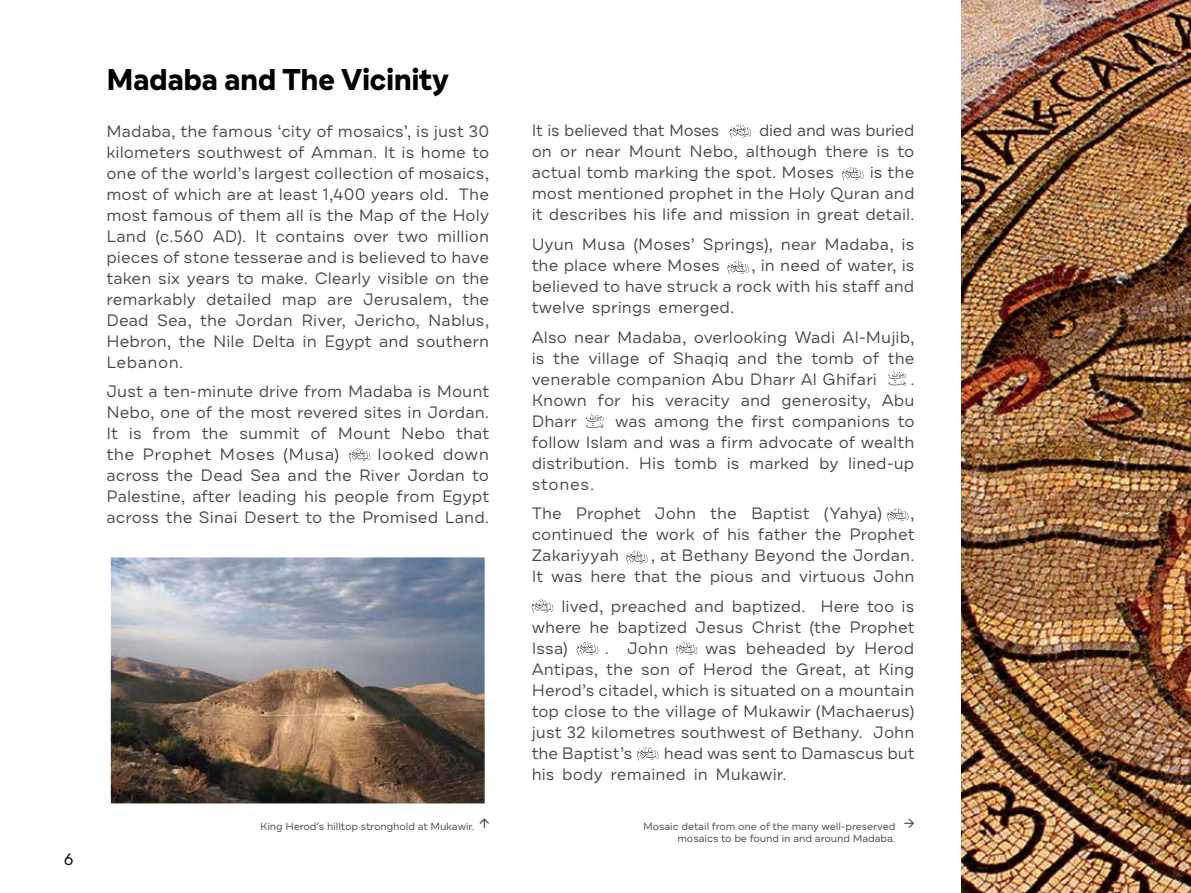
<style>
.page{position:relative;width:1191px;height:893px;background:#fff}
.page>*{position:absolute;margin:0;border:0;box-sizing:border-box;transform-origin:0 0}
.t1{font:700 30px "Draft B";letter-spacing:-.02em;color:#000}
.t2{font:16.5px/21px "Draft B";letter-spacing:.005em;color:#48484a;text-align:justify}
.t3{font:16.5px "Draft B";letter-spacing:-.015em;color:#48484a}
.t4{font:16.5px "Draft B";color:#000}
.t5{font:10.5px/12.6px "Draft B";letter-spacing:-.01em;color:#48484a;text-align:right}
</style>
<div class="page">
<img style="left:961px;top:0;width:230px;height:893px">
<img style="left:111px;top:558px;width:373px;height:245px">
<div style="left:106px;top:553px;width:383px;height:255px;border:4px solid #fff"></div>
<svg style="left:349px;top:448px;width:21px;height:14px"></svg>
<svg style="left:729px;top:124px;width:22px;height:14px"></svg>
<svg style="left:727px;top:260px;width:22px;height:15px"></svg>
<svg style="left:842px;top:166px;width:21px;height:15px"></svg>
<svg style="left:887px;top:508px;width:21px;height:14px"></svg>
<svg style="left:626px;top:550px;width:21px;height:14px"></svg>
<svg style="left:531px;top:599px;width:22px;height:14px"></svg>
<svg style="left:576px;top:641px;width:22px;height:15px"></svg>
<svg style="left:888px;top:370px;width:18px;height:16px"></svg>
<svg style="left:586px;top:413px;width:18px;height:16px"></svg>
<svg style="left:675px;top:641px;width:22px;height:15px"></svg>
<svg style="left:637px;top:746px;width:21px;height:15px"></svg>
<h1 class="t1" style="left:106px;top:60px;width:344px">Madaba and The Vicinity</h1>
<p class="t2" style="left:106px;top:120px;width:384px">Madaba, the famous ‘city of mosaics’, is just 30 kilometers southwest of Amman. It is home to one of the world’s largest collection of mosaics, most of which are at least 1,400 years old. The most famous of them all is the Map of the Holy Land (c.560 AD). It contains over two million pieces of stone tesserae and is believed to have taken six years to make. Clearly visible on the remarkably detailed map are Jerusalem, the Dead Sea, the Jordan River, Jericho, Nablus, Hebron, the Nile Delta in Egypt and southern Lebanon.</p>
<p class="t2" style="left:106px;top:381px;width:384px">Just a ten-minute drive from Madaba is Mount Nebo, one of the most revered sites in Jordan.<br>It is from the summit of Mount Nebo that the Prophet Moses (Musa)</p>
<p class="t2" style="left:106px;top:444px;width:384px;text-indent:271px">looked down across the Dead Sea and the River Jordan to Palestine, after leading his people from Egypt across the Sinai Desert to the Promised Land.</p>
<p class="t4" style="left:64px;top:849px;width:11px">6</p>
<p class="t5" style="left:260px;top:820px;width:216px">King Herod’s hilltop stronghold at Mukawir.</p>
<p class="t2" style="left:531px;top:120px;width:384px;text-indent:227px">died and was buried on or near Mount Nebo, although there is to actual tomb marking the spot. Moses</p>
<p class="t3" style="left:531px;top:120px;width:189px">It is believed that Moses</p>
<p class="t2" style="left:531px;top:162px;width:384px;text-indent:338px">is the most mentioned prophet in the Holy Quran and it describes his life and mission in great detail.</p>
<p class="t2" style="left:531px;top:234px;width:384px">Uyun Musa (Moses’ Springs), near Madaba, is the place where Moses</p>
<p class="t2" style="left:531px;top:255px;width:384px;text-indent:219px">, in need of water, is believed to have struck a rock with his staff and twelve springs emerged.</p>
<p class="t2" style="left:531px;top:326px;width:384px">Also near Madaba, overlooking Wadi Al-Mujib, is the village of Shaqiq and the tomb of the venerable companion Abu Dharr Al Ghifari</p>
<p class="t2" style="left:531px;top:368px;width:384px;text-indent:379px">.<br>Known for his veracity and generosity, Abu Dharr</p>
<p class="t2" style="left:531px;top:410px;width:384px;text-indent:83px">was among the first companions to follow Islam and was a firm advocate of wealth distribution. His tomb is marked by lined-up stones.</p>
<p class="t2" style="left:531px;top:503px;width:352px">The Prophet John the Baptist (Yahya)</p>
<p class="t2" style="left:531px;top:503px;width:384px;text-indent:378px">, continued the work of his father the Prophet Zakariyyah</p>
<p class="t2" style="left:531px;top:545px;width:384px;text-align:right">, at Bethany Beyond the Jordan.<br>It was here that the pious and virtuous John</p>
<p class="t2" style="left:531px;top:595px;width:384px;text-indent:30px">lived, preached and baptized. Here too is where he baptized Jesus Christ (the Prophet Issa)</p>
<p class="t2" style="left:531px;top:637px;width:384px;text-indent:173px">was beheaded by Herod Antipas, the son of Herod the Great, at King Herod’s citadel, which is situated on a mountain top close to the village of Mukawir (Machaerus) just 32 kilometres southwest of Bethany. John the Baptist’s</p>
<p class="t2" style="left:604px;top:637px;width:65px">. John</p>
<p class="t2" style="left:531px;top:742px;width:384px;text-indent:132px">head was sent to Damascus but his body remained in Mukawir.</p>
<p class="t5" style="left:643px;top:820px;width:254px">Mosaic detail from one of the many well-preserved mosaics to be found in and around Madaba.</p>
</div>
